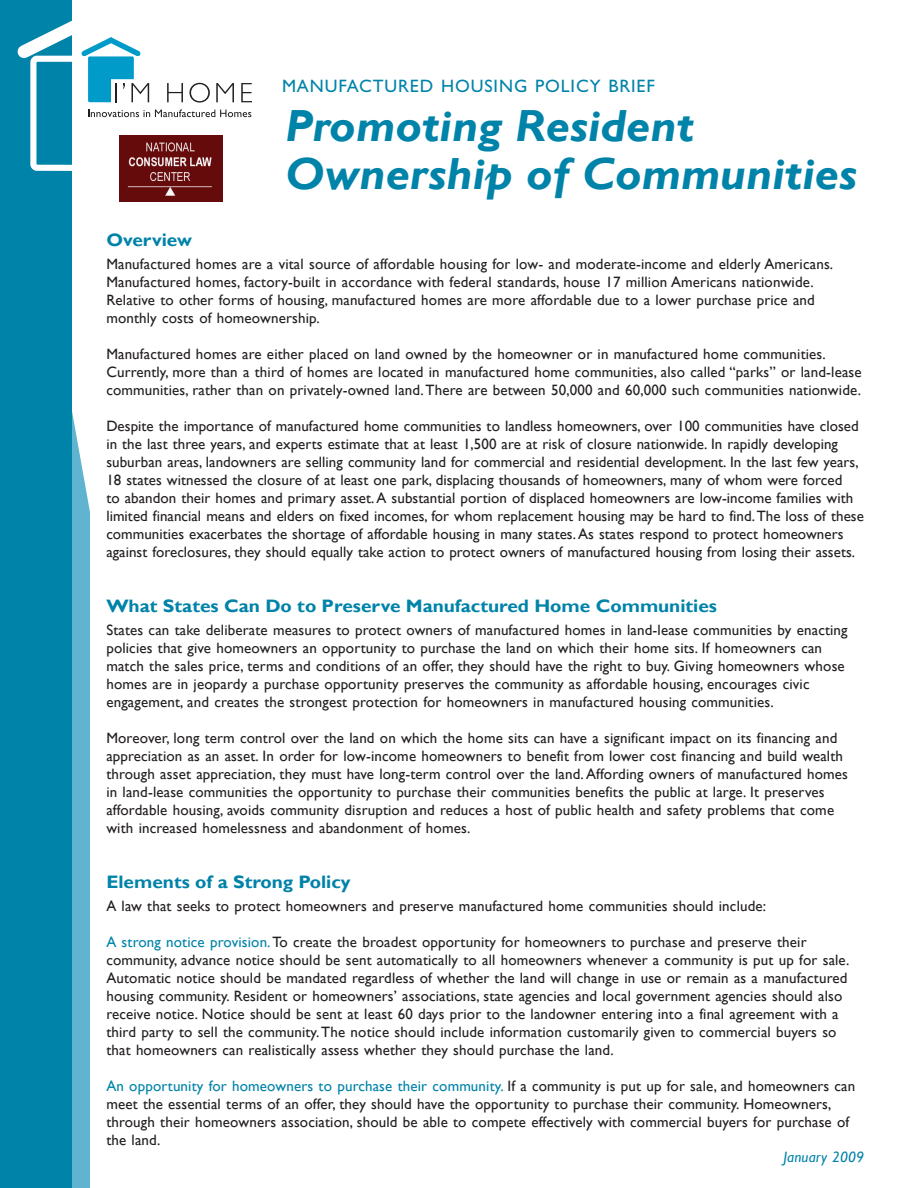
<style>
.page{position:relative;width:918px;height:1188px;background:#fff}
.page>*{position:absolute;margin:0;border:0;box-sizing:border-box;transform-origin:0 0}
.t1{font:italic 700 45px/48px "Gill Sans";color:#0083a9;scale:1.06 1}
.t2{font:700 18px "Gill Sans";color:#0083a9;scale:1.06 1}
.t3{font:18px "Gill Sans Std";letter-spacing:.05em;color:#0083a9}
.t4{font:15px/18px "Gill Sans";letter-spacing:.01em;color:#231f20}
.t5{font:italic 15px "Gill Sans";letter-spacing:.01em;color:#0083a9}
.s1{color:#0083a9}
</style>
<div class="page">
<div style="left:0;top:0;width:72px;height:1188px;background:#0083a9"></div>
<div style="left:72px;top:411px;width:18px;height:777px;background:#61b4cf"></div>
<svg style="left:17px;top:20px;width:235px;height:154px"></svg>
<img style="left:120px;top:135px;width:102px;height:66px">
<p class="t3" style="left:282px;top:75px;width:374px">MANUFACTURED HOUSING POLICY BRIEF</p>
<h1 class="t1" style="left:285px;top:103px;width:541px">Promoting Resident<br>Ownership of Communities</h1>
<p class="t2" style="left:106px;top:230px;width:82px">Overview</p>
<p class="t4" style="left:106px;top:255px;width:728px">Manufactured homes are a vital source of affordable housing for low- and moderate-income and elderly Americans.<br>Manufactured homes, factory-built in accordance with federal standards, house 17 million Americans nationwide.<br>Relative to other forms of housing, manufactured homes are more affordable due to a lower purchase price and monthly costs of homeownership.</p>
<p class="t4" style="left:106px;top:345px;width:757px">Manufactured homes are either placed on land owned by the homeowner or in manufactured home communities.<br>Currently, more than a third of homes are located in manufactured home communities, also called “parks” or land-lease communities, rather than on privately-owned land. There are between 50,000 and 60,000 such communities nationwide.</p>
<p class="t4" style="left:106px;top:417px;width:759px">Despite the importance of manufactured home communities to landless homeowners, over 100 communities have closed in the last three years, and experts estimate that at least 1,500 are at risk of closure nationwide. In rapidly developing suburban areas, landowners are selling community land for commercial and residential development. In the last few years, 18 states witnessed the closure of at least one park, displacing thousands of homeowners, many of whom were forced<br>to abandon their homes and primary asset. A substantial portion of displaced homeowners are low-income families with limited financial means and elders on fixed incomes, for whom replacement housing may be hard to find. The loss of these communities exacerbates the shortage of affordable housing in many states. As states respond to protect homeowners against foreclosures, they should equally take action to protect owners of manufactured housing from losing their assets.</p>
<p class="t2" style="left:106px;top:596px;width:578px">What States Can Do to Preserve Manufactured Home Communities</p>
<p class="t4" style="left:106px;top:621px;width:743px">States can take deliberate measures to protect owners of manufactured homes in land-lease communities by enacting policies that give homeowners an opportunity to purchase the land on which their home sits. If homeowners can match the sales price, terms and conditions of an offer, they should have the right to buy. Giving homeowners whose homes are in jeopardy a purchase opportunity preserves the community as affordable housing, encourages civic engagement, and creates the strongest protection for homeowners in manufactured housing communities.</p>
<p class="t4" style="left:106px;top:729px;width:743px">Moreover, long term control over the land on which the home sits can have a significant impact on its financing and appreciation as an asset. In order for low-income homeowners to benefit from lower cost financing and build wealth through asset appreciation, they must have long-term control over the land. Affording owners of manufactured homes in land-lease communities the opportunity to purchase their communities benefits the public at large. It preserves affordable housing, avoids community disruption and reduces a host of public health and safety problems that come with increased homelessness and abandonment of homes.</p>
<p class="t2" style="left:106px;top:872px;width:232px">Elements of a Strong Policy</p>
<p class="t4" style="left:106px;top:897px;width:661px">A law that seeks to protect homeowners and preserve manufactured home communities should include:</p>
<p class="t4" style="left:106px;top:933px;width:745px"><span class="s1">A strong notice provision.</span> To create the broadest opportunity for homeowners to purchase and preserve their community, advance notice should be sent automatically to all homeowners whenever a community is put up for sale.<br>Automatic notice should be mandated regardless of whether the land will change in use or remain as a manufactured housing community. Resident or homeowners’ associations, state agencies and local government agencies should also receive notice. Notice should be sent at least 60 days prior to the landowner entering into a final agreement with a third party to sell the community. The notice should include information customarily given to commercial buyers so that homeowners can realistically assess whether they should purchase the land.</p>
<p class="t4" style="left:106px;top:1077px;width:750px"><span class="s1">An opportunity for homeowners to purchase their community.</span> If a community is put up for sale, and homeowners can meet the essential terms of an offer, they should have the opportunity to purchase their community. Homeowners, through their homeowners association, should be able to compete effectively with commercial buyers for purchase of the land.</p>
<p class="t5" style="left:783px;top:1149px;width:82px">January 2009</p>
</div>
